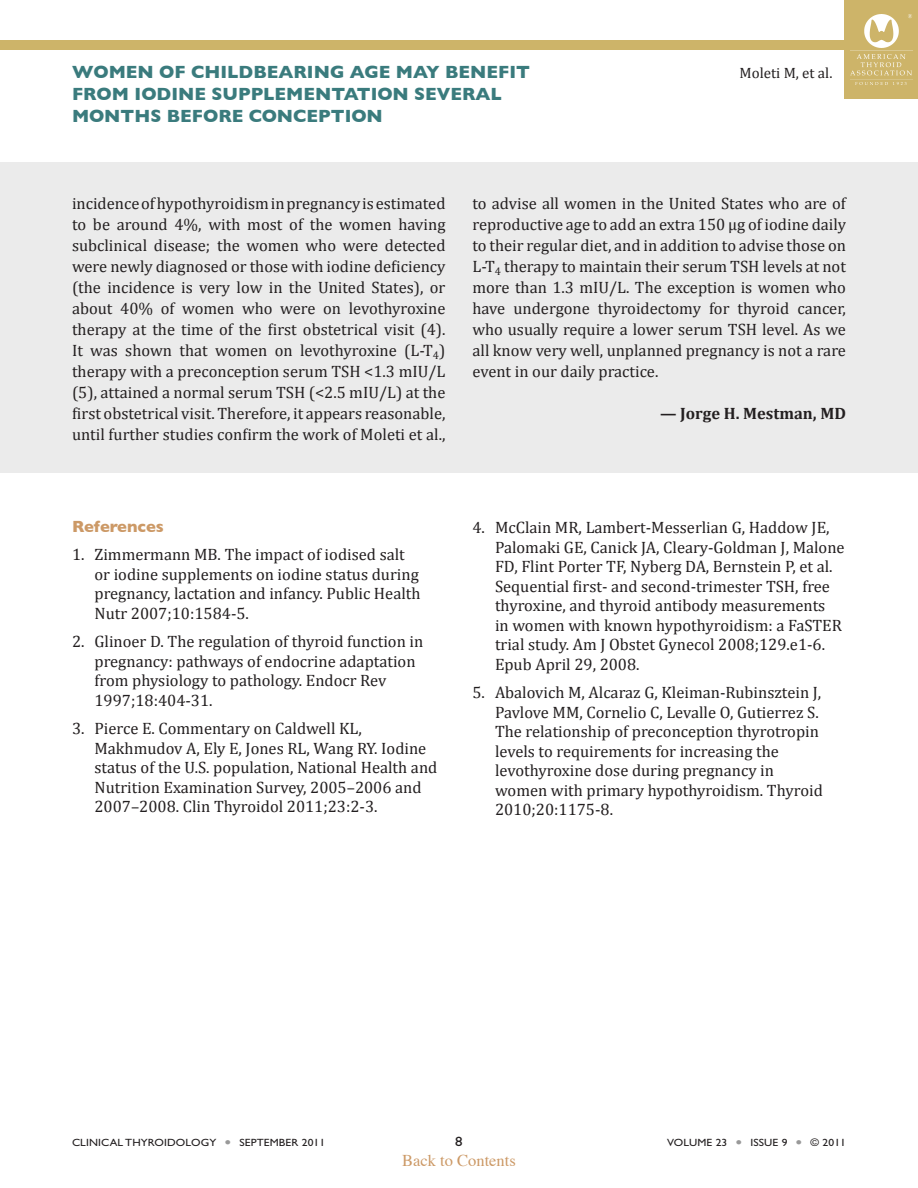
<style>
.page{position:relative;width:918px;height:1188px;background:#fff}
.page>*{position:absolute;margin:0;border:0;box-sizing:border-box;transform-origin:0 0}
.Topic_Header_page_2{font:700 18px/21.6px "Gill Sans";color:#3a7b7d}
.commentary_bullet{font:16.5px/19.5px "Cambria";color:#231f20}
.body_summary{font:16.5px/21px "Cambria";color:#231f20;text-align:justify}
.commentary_name{font:700 16.5px "Cambria";color:#231f20}
.t1{font:16.5px "Times";color:#c96}
.commentary_reference{font:700 16.5px "Gill Sans";color:#c96}
.Topic_Header_page_2-2{font:15px "Cambria";color:#231f20}
.t2{font:13.5px "Gill Sans Std";color:#231f20;scale:1.1 1}
.t3{font:10.5px "Gill Sans Std";letter-spacing:.01em;color:#231f20;scale:1.1 1}
.s1{color:#999}
</style>
<div class="page">
<div style="left:0;top:162px;width:918px;height:310px;background:#ebebeb"></div>
<div style="left:0;top:40px;width:918px;height:10px;background:#cdb469"></div>
<div style="left:845px;top:0;width:73px;height:99px;background:#cdb469"></div>
<img style="left:851px;top:14px;width:61px;height:71px">
<p class="Topic_Header_page_2" style="left:72px;top:61px;width:459px">WOMEN OF CHILDBEARING AGE MAY BENEFIT</p>
<p class="Topic_Header_page_2-2" style="left:740px;top:64px;width:94px">Moleti M, et al.</p>
<p class="Topic_Header_page_2" style="left:72px;top:83px;width:431px">FROM IODINE SUPPLEMENTATION SEVERAL<br>MONTHS BEFORE CONCEPTION</p>
<p class="body_summary" style="left:72px;top:193px;width:375px">incidence of hypothyroidism in pregnancy is estimated to be around 4%, with most of the women having subclinical disease; the women who were detected were newly diagnosed or those with iodine deficiency (the incidence is very low in the United States), or about 40% of women who were on levothyroxine therapy at the time of the first obstetrical visit (4).<br>It was shown that women on levothyroxine (L-T<sub>4</sub>) therapy with a preconception serum TSH &lt;1.3 mIU/L (5), attained a normal serum TSH (&lt;2.5 mIU/L) at the first obstetrical visit. Therefore, it appears reasonable, until further studies confirm the work of Moleti et al.,</p>
<p class="body_summary" style="left:472px;top:193px;width:375px">to advise all women in the United States who are of reproductive age to add an extra 150 µg of iodine daily to their regular diet, and in addition to advise those on L-T<sub>4</sub> therapy to maintain their serum TSH levels at not more than 1.3 mIU/L. The exception is women who have undergone thyroidectomy for thyroid cancer, who usually require a lower serum TSH level. As we all know very well, unplanned pregnancy is not a rare event in our daily practice.</p>
<p class="commentary_name" style="left:660px;top:404px;width:187px">— Jorge H. Mestman, MD</p>
<p class="commentary_reference" style="left:72px;top:517px;width:93px">References</p>
<p class="commentary_bullet" style="left:94px;top:545px;width:328px;text-indent:-22px">1. Zimmermann MB. The impact of iodised salt or iodine supplements on iodine status during pregnancy, lactation and infancy. Public Health Nutr 2007;10:1584-5.</p>
<p class="commentary_bullet" style="left:94px;top:632px;width:330px;text-indent:-22px">2. Glinoer D. The regulation of thyroid function in pregnancy: pathways of endocrine adaptation from physiology to pathology. Endocr Rev 1997;18:404-31.</p>
<p class="commentary_bullet" style="left:94px;top:719px;width:344px;text-indent:-22px">3. Pierce E. Commentary on Caldwell KL, Makhmudov A, Ely E, Jones RL, Wang RY. Iodine status of the U.S. population, National Health and Nutrition Examination Survey, 2005–2006 and 2007–2008. Clin Thyroidol 2011;23:2-3.</p>
<p class="commentary_bullet" style="left:495px;top:518px;width:351px;text-indent:-22px">4. McClain MR, Lambert-Messerlian G, Haddow JE, Palomaki GE, Canick JA, Cleary-Goldman J, Malone FD, Flint Porter TF, Nyberg DA, Bernstein P, et al.<br>Sequential first- and second-trimester TSH, free thyroxine, and thyroid antibody measurements<br>in women with known hypothyroidism: a FaSTER trial study. Am J Obstet Gynecol 2008;129.e1-6.<br>Epub April 29, 2008.</p>
<p class="commentary_bullet" style="left:495px;top:683px;width:329px;text-indent:-22px">5. Abalovich M, Alcaraz G, Kleiman-Rubinsztein J, Pavlove MM, Cornelio C, Levalle O, Gutierrez S.<br>The relationship of preconception thyrotropin levels to requirements for increasing the levothyroxine dose during pregnancy in women with primary hypothyroidism. Thyroid 2010;20:1175-8.</p>
<p class="t3" style="left:72px;top:1137px;width:232px">CLINICAL THYROIDOLOGY <span class="s1">●</span> SEPTEMBER 2011</p>
<p class="t2" style="left:455px;top:1134px;width:8px">8</p>
<p class="t3" style="left:667px;top:1137px;width:164px">VOLUME 23 <span class="s1">●</span> ISSUE 9 <span class="s1">●</span> © 2011</p>
<p class="t1" style="left:402px;top:1145px;width:115px">Back to Contents</p>
</div>
